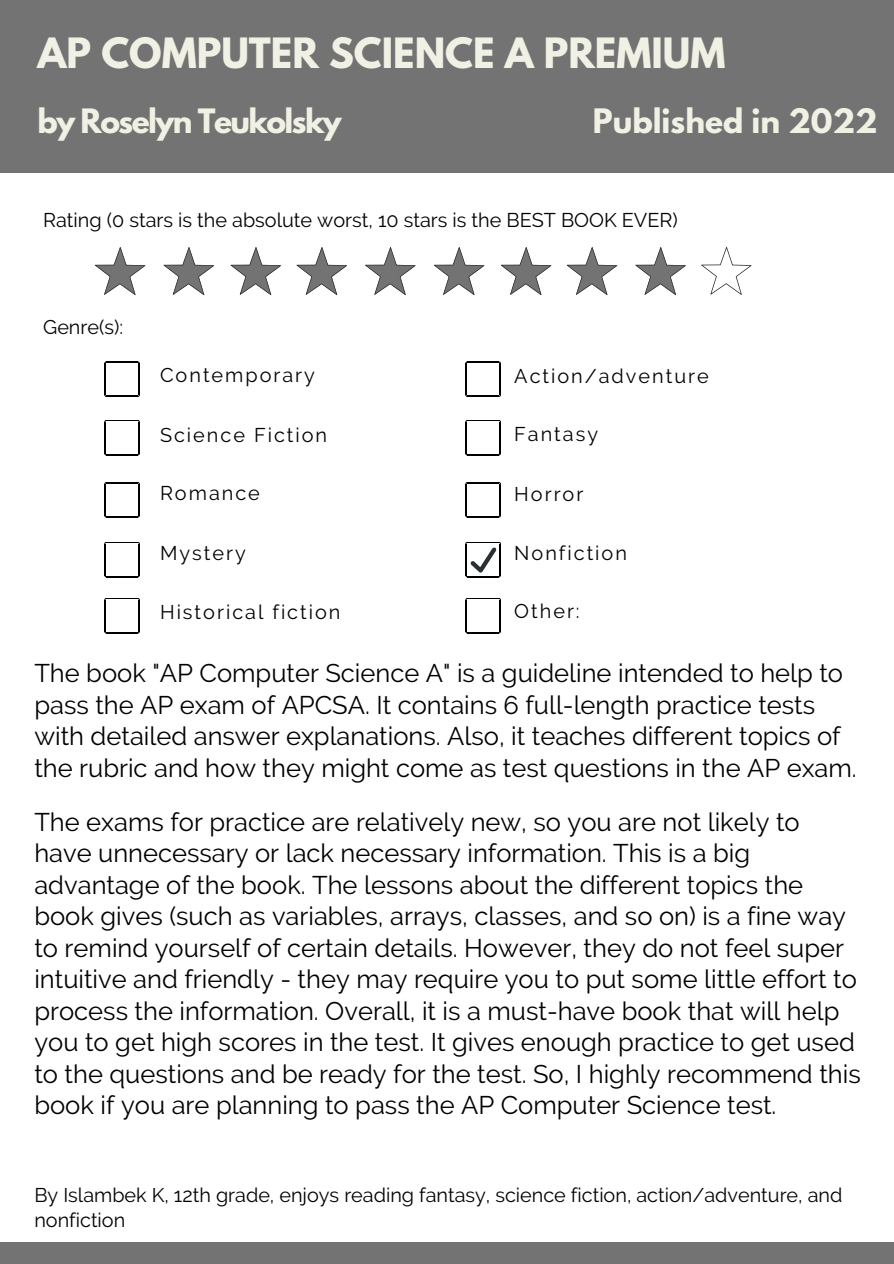
<style>
.page{position:relative;width:894px;height:1264px;background:#fff}
.page>*{position:absolute;margin:0;border:0;box-sizing:border-box;transform-origin:0 0}
.t1{font:700 37.05px "League Spartan";color:#f0f0e4}
.t2{font:700 29.85px "League Spartan";letter-spacing:-.05em;color:#f0f0e4}
.t3{font:700 29.85px "League Spartan";color:#f0f0e4}
.t4{font:25.5px/31.5px "Raleway";color:#000}
.t5{font:19.8px/24.8px "Raleway";color:#000}
.t6{font:19.8px "Raleway";letter-spacing:.1em;color:#000}
</style>
<div class="page">
<div style="left:0;top:0;width:893px;height:172px;background:#737373"></div>
<div style="left:0;top:1242px;width:893px;height:21px;background:#737373"></div>
<hr style="left:106px;top:362px;width:32px;height:1px;background:#000">
<hr style="left:139px;top:363px;width:1px;height:32px;background:#000">
<hr style="left:104px;top:363px;width:1px;height:32px;background:#000">
<hr style="left:106px;top:396px;width:32px;height:1px;background:#000">
<hr style="left:106px;top:420px;width:32px;height:1px;background:#000">
<hr style="left:139px;top:422px;width:1px;height:31px;background:#000">
<hr style="left:104px;top:422px;width:1px;height:31px;background:#000">
<hr style="left:106px;top:454px;width:32px;height:1px;background:#000">
<hr style="left:106px;top:482px;width:32px;height:1px;background:#000">
<hr style="left:139px;top:484px;width:1px;height:31px;background:#000">
<hr style="left:104px;top:484px;width:1px;height:31px;background:#000">
<hr style="left:106px;top:516px;width:32px;height:1px;background:#000">
<hr style="left:106px;top:598px;width:32px;height:1px;background:#000">
<hr style="left:139px;top:600px;width:1px;height:31px;background:#000">
<hr style="left:104px;top:600px;width:1px;height:31px;background:#000">
<hr style="left:106px;top:632px;width:32px;height:1px;background:#000">
<hr style="left:106px;top:542px;width:32px;height:1px;background:#000">
<hr style="left:139px;top:544px;width:1px;height:31px;background:#000">
<hr style="left:104px;top:544px;width:1px;height:31px;background:#000">
<hr style="left:106px;top:576px;width:32px;height:1px;background:#000">
<hr style="left:467px;top:362px;width:31px;height:1px;background:#000">
<hr style="left:499px;top:363px;width:2px;height:32px;background:#000">
<hr style="left:465px;top:363px;width:1px;height:32px;background:#000">
<hr style="left:467px;top:396px;width:31px;height:1px;background:#000">
<hr style="left:467px;top:420px;width:31px;height:1px;background:#000">
<hr style="left:499px;top:422px;width:2px;height:31px;background:#000">
<hr style="left:465px;top:422px;width:1px;height:31px;background:#000">
<hr style="left:467px;top:454px;width:31px;height:1px;background:#000">
<hr style="left:467px;top:482px;width:31px;height:1px;background:#000">
<hr style="left:499px;top:484px;width:2px;height:31px;background:#000">
<hr style="left:465px;top:484px;width:1px;height:31px;background:#000">
<hr style="left:467px;top:516px;width:31px;height:1px;background:#000">
<hr style="left:467px;top:598px;width:31px;height:1px;background:#000">
<hr style="left:499px;top:600px;width:2px;height:31px;background:#000">
<hr style="left:465px;top:600px;width:1px;height:31px;background:#000">
<hr style="left:467px;top:632px;width:31px;height:1px;background:#000">
<svg style="left:95px;top:247px;width:50px;height:48px"></svg>
<svg style="left:163px;top:247px;width:51px;height:48px"></svg>
<svg style="left:230px;top:247px;width:51px;height:48px"></svg>
<svg style="left:296px;top:247px;width:51px;height:48px"></svg>
<svg style="left:365px;top:247px;width:50px;height:48px"></svg>
<svg style="left:433px;top:247px;width:51px;height:48px"></svg>
<svg style="left:500px;top:247px;width:51px;height:48px"></svg>
<svg style="left:566px;top:247px;width:51px;height:48px"></svg>
<svg style="left:635px;top:247px;width:50px;height:48px"></svg>
<svg style="left:701px;top:247px;width:50px;height:48px"></svg>
<svg style="left:465px;top:542px;width:36px;height:35px"></svg>
<h1 class="t1" style="left:38px;top:35px;width:689px">AP COMPUTER SCIENCE A PREMIUM</h1>
<p class="t2" style="left:38px;top:106px;width:305px">by Roselyn Teukolsky</p>
<p class="t3" style="left:592px;top:106px;width:286px">Published in 2022</p>
<h2 class="t5" style="left:43px;top:208px;width:636px">Rating (0 stars is the absolute worst, 10 stars is the BEST BOOK EVER)</h2>
<h2 class="t5" style="left:43px;top:315px;width:81px">Genre(s):</h2>
<p class="t6" style="left:160px;top:363px;width:156px">Contemporary</p>
<p class="t6" style="left:160px;top:423px;width:169px">Science Fiction</p>
<p class="t6" style="left:160px;top:481px;width:101px">Romance</p>
<p class="t6" style="left:160px;top:541px;width:87px">Mystery</p>
<p class="t6" style="left:160px;top:600px;width:182px">Historical fiction</p>
<p class="t6" style="left:514px;top:364px;width:196px">Action/adventure</p>
<p class="t6" style="left:514px;top:423px;width:85px">Fantasy</p>
<p class="t5" style="left:514px;top:482px;width:71px">Horror</p>
<p class="t6" style="left:514px;top:541px;width:114px">Nonfiction</p>
<p class="t5" style="left:514px;top:599px;width:67px">Other:</p>
<p class="t4" style="left:34px;top:657px;width:823px">The book "AP Computer Science A" is a guideline intended to help to pass the AP exam of APCSA. It contains 6 full-length practice tests with detailed answer explanations. Also, it teaches different topics of the rubric and how they might come as test questions in the AP exam.</p>
<p class="t4" style="left:34px;top:805px;width:827px">The exams for practice are relatively new, so you are not likely to have unnecessary or lack necessary information. This is a big advantage of the book. The lessons about the different topics the book gives (such as variables, arrays, classes, and so on) is a fine way to remind yourself of certain details. However, they do not feel super intuitive and friendly - they may require you to put some little effort to process the information. Overall, it is a must-have book that will help you to get high scores in the test. It gives enough practice to get used to the questions and be ready for the test. So, I highly recommend this book if you are planning to pass the AP Computer Science test.</p>
<p class="t5" style="left:34px;top:1182px;width:809px">By Islambek K, 12th grade, enjoys reading fantasy, science fiction, action/adventure, and nonfiction</p>
</div>
